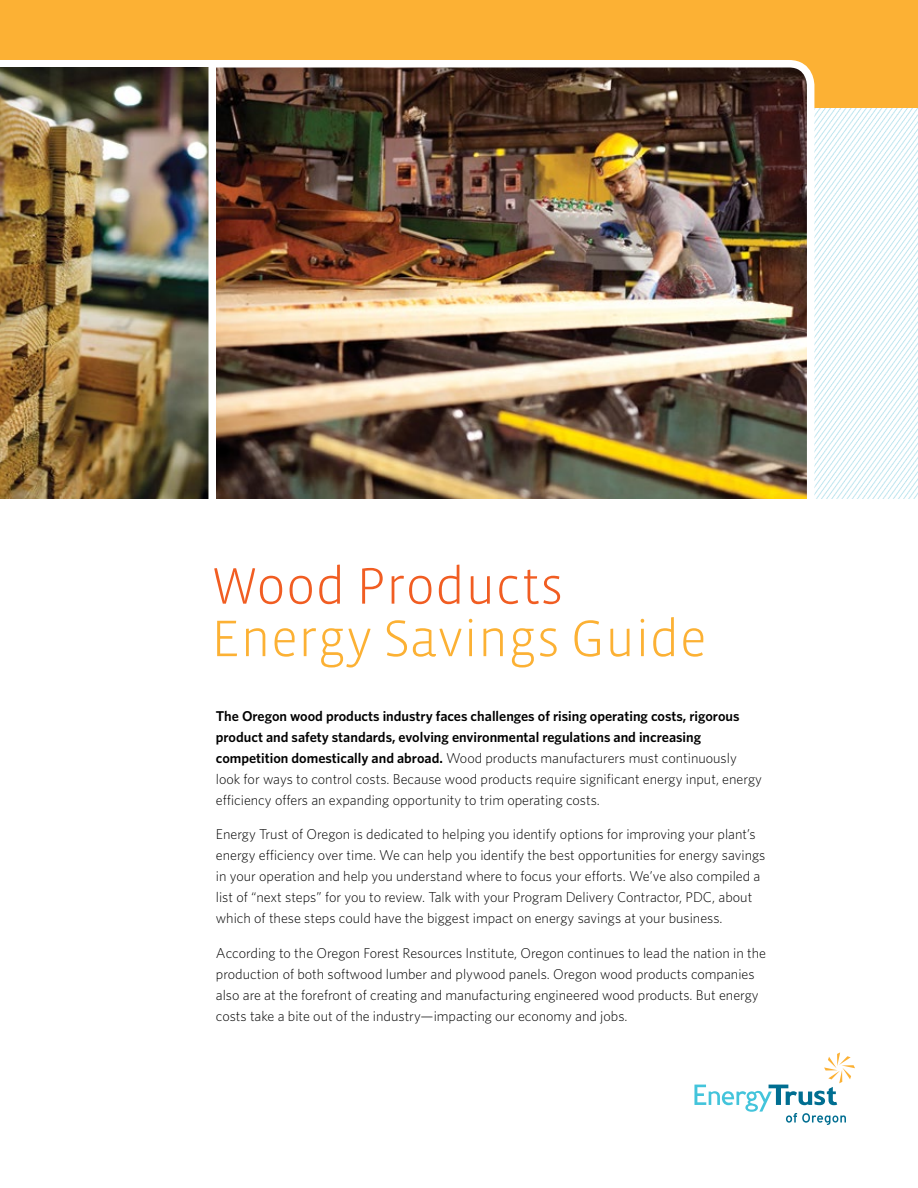
<style>
.page{position:relative;width:918px;height:1188px;background:#fff}
.page>*{position:absolute;margin:0;border:0;box-sizing:border-box;transform-origin:0 0}
.t1{font:300 52.5px "Vista Sans";color:#fcb134}
.t2{font:300 52.5px "Vista Sans";color:#f15d22}
.t3{font:300 14.25px/21px "Whitney";color:#000}
.s1{font-weight:600}
</style>
<div class="page">
<div style="left:0;top:0;width:918px;height:108px;background:#fcb134"></div>
<img style="left:814px;top:108px;width:104px;height:391px">
<img style="left:216px;top:69px;width:589px;height:430px">
<div style="left:173px;top:60px;width:641px;height:474px;border:8px solid #fff;border-radius:22px"></div>
<img style="left:0;top:68px;width:208px;height:431px">
<svg style="left:694px;top:1052px;width:161px;height:73px"></svg>
<div style="left:208px;top:63px;width:8px;height:450px;background:#fff"></div>
<div style="left:0;top:499px;width:918px;height:53px;background:#fff"></div>
<h1 class="t2" style="left:211px;top:559px;width:354px">Wood Products</h1>
<h1 class="t1" style="left:211px;top:612px;width:497px">Energy Savings Guide</h1>
<p class="t3" style="left:216px;top:705px;width:548px"><span class="s1">The Oregon wood products industry faces challenges of rising operating costs, rigorous product and safety standards, evolving environmental regulations and increasing competition domestically and abroad.</span> Wood products manufacturers must continuously look for ways to control costs. Because wood products require significant energy input, energy efficiency offers an expanding opportunity to trim operating costs.</p>
<p class="t3" style="left:216px;top:823px;width:551px">Energy Trust of Oregon is dedicated to helping you identify options for improving your plant’s energy efficiency over time. We can help you identify the best opportunities for energy savings in your operation and help you understand where to focus your efforts. We’ve also compiled a list of “next steps” for you to review. Talk with your Program Delivery Contractor, PDC, about which of these steps could have the biggest impact on energy savings at your business.</p>
<p class="t3" style="left:216px;top:942px;width:552px">According to the Oregon Forest Resources Institute, Oregon continues to lead the nation in the production of both softwood lumber and plywood panels. Oregon wood products companies also are at the forefront of creating and manufacturing engineered wood products. But energy costs take a bite out of the industry—impacting our economy and jobs.</p>
</div>
